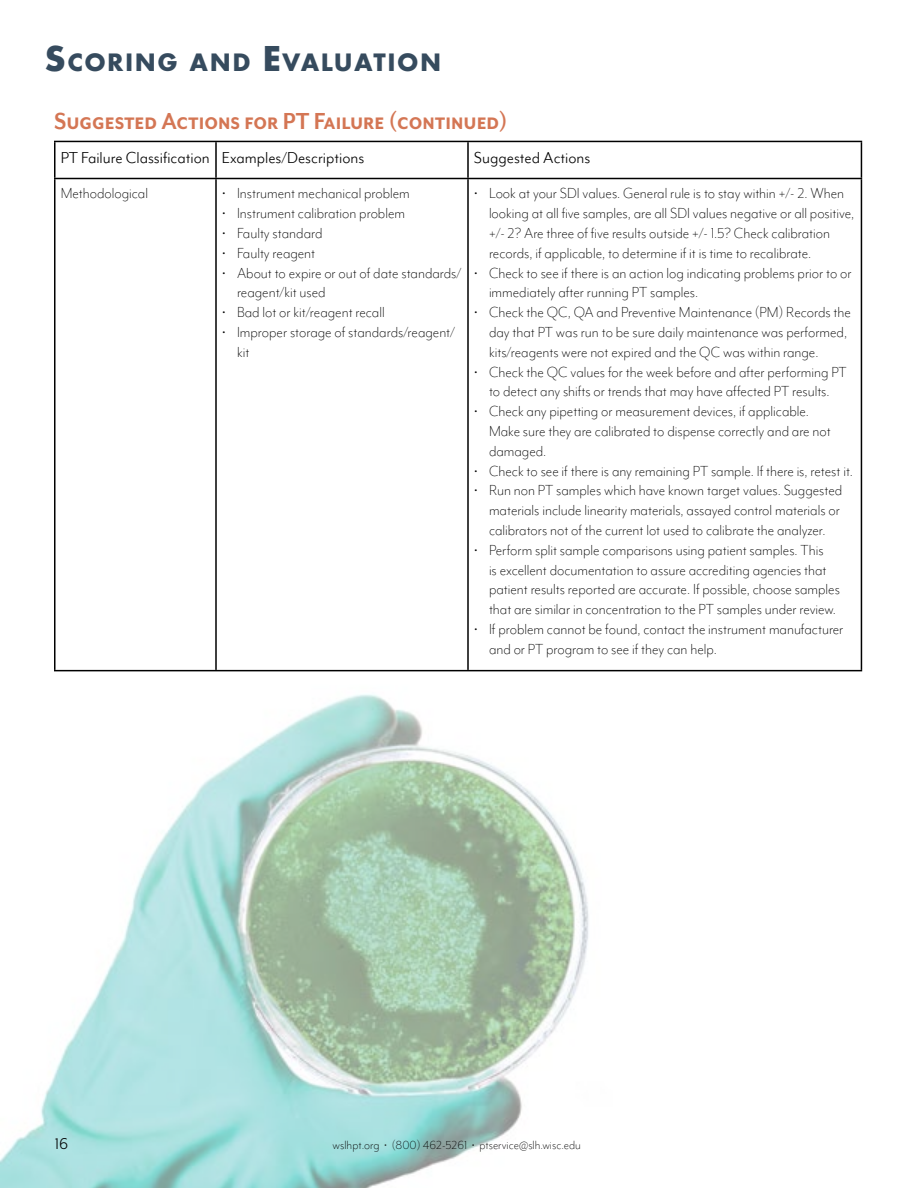
<style>
.page{position:relative;width:918px;height:1188px;background:#fff}
.page>*{position:absolute;margin:0;border:0;box-sizing:border-box;transform-origin:0 0}
.t1{font:700 26.25px "Mr Eaves Mod OT";color:#d47654;scale:.95 1}
.t2{font:700 26.25px "Futura PT";letter-spacing:.055em;color:#364b5e}
.t3{font:18px "Mr Eaves Mod OT";color:#000}
.t4{font:300 16.5px/19.8px "Mr Eaves Mod OT";color:#000}
.t5{font:300 13.5px "Mr Eaves Mod OT";color:#000}
.s1{font-size:37.5px}
</style>
<div class="page">
<img style="left:1px;top:669px;width:736px;height:519px">
<hr style="left:54px;top:141px;width:162px;height:1px;background:#000">
<hr style="left:54px;top:142px;width:2px;height:36px;background:#000">
<hr style="left:216px;top:141px;width:252px;height:1px;background:#000">
<hr style="left:215px;top:142px;width:2px;height:36px;background:#000">
<hr style="left:468px;top:141px;width:394px;height:1px;background:#000">
<hr style="left:467px;top:142px;width:2px;height:36px;background:#000">
<hr style="left:861px;top:142px;width:1px;height:36px;background:#000">
<hr style="left:54px;top:178px;width:162px;height:1px;background:#000">
<hr style="left:54px;top:179px;width:2px;height:491px;background:#000">
<hr style="left:216px;top:178px;width:252px;height:1px;background:#000">
<hr style="left:215px;top:179px;width:2px;height:491px;background:#000">
<hr style="left:468px;top:178px;width:394px;height:1px;background:#000">
<hr style="left:467px;top:179px;width:2px;height:491px;background:#000">
<hr style="left:861px;top:179px;width:1px;height:491px;background:#000">
<hr style="left:54px;top:670px;width:162px;height:1px;background:#000">
<hr style="left:216px;top:670px;width:252px;height:1px;background:#000">
<hr style="left:468px;top:670px;width:394px;height:1px;background:#000">
<h1 class="t2" style="left:44px;top:45px;width:398px"><span class="s1">S</span>CORING AND <span class="s1">E</span>VALUATION</h1>
<h1 class="t1" style="left:54px;top:106px;width:479px">Suggested Actions for PT Failure (continued)</h1>
<p class="t3" style="left:61px;top:147px;width:305px">PT Failure Classification Examples/Descriptions</p>
<p class="t3" style="left:474px;top:147px;width:118px">Suggested Actions</p>
<p class="t4" style="left:61px;top:183px;width:89px">Methodological</p>
<p class="t4" style="left:222px;top:183px;width:189px">• Instrument mechanical problem</p>
<p class="t4" style="left:222px;top:203px;width:185px">• Instrument calibration problem</p>
<p class="t4" style="left:222px;top:223px;width:102px">• Faulty standard</p>
<p class="t4" style="left:222px;top:243px;width:95px">• Faulty reagent</p>
<p class="t4" style="left:237px;top:263px;width:226px;text-indent:-15px">• About to expire or out of date standards/ reagent/kit used</p>
<p class="t4" style="left:222px;top:302px;width:164px">• Bad lot or kit/reagent recall</p>
<p class="t4" style="left:237px;top:322px;width:220px;text-indent:-15px">• Improper storage of standards/reagent/ kit</p>
<p class="t4" style="left:489px;top:183px;width:367px;text-indent:-15px">• Look at your SDI values. General rule is to stay within +/- 2. When looking at all five samples, are all SDI values negative or all positive, +/- 2? Are three of five results outside +/- 1.5? Check calibration records, if applicable, to determine if it is time to recalibrate.</p>
<p class="t4" style="left:489px;top:263px;width:364px;text-indent:-15px">• Check to see if there is an action log indicating problems prior to or immediately after running PT samples.</p>
<p class="t4" style="left:489px;top:302px;width:363px;text-indent:-15px">• Check the QC, QA and Preventive Maintenance (PM) Records the day that PT was run to be sure daily maintenance was performed, kits/reagents were not expired and the QC was within range.</p>
<p class="t4" style="left:474px;top:362px;width:374px;text-align:center">• Check the QC values for the week before and after performing PT to detect any shifts or trends that may have affected PT results.</p>
<p class="t4" style="left:489px;top:401px;width:343px;text-indent:-15px">• Check any pipetting or measurement devices, if applicable.<br>Make sure they are calibrated to dispense correctly and are not damaged.</p>
<p class="t4" style="left:474px;top:461px;width:381px">• Check to see if there is any remaining PT sample. If there is, retest it.</p>
<p class="t4" style="left:489px;top:480px;width:355px;text-indent:-15px">• Run non PT samples which have known target values. Suggested materials include linearity materials, assayed control materials or calibrators not of the current lot used to calibrate the analyzer.</p>
<p class="t4" style="left:489px;top:540px;width:352px;text-indent:-15px">• Perform split sample comparisons using patient samples. This<br>is excellent documentation to assure accrediting agencies that patient results reported are accurate. If possible, choose samples that are similar in concentration to the PT samples under review.</p>
<p class="t4" style="left:489px;top:619px;width:356px;text-indent:-15px">• If problem cannot be found, contact the instrument manufacturer and or PT program to see if they can help.</p>
<p class="t3" style="left:55px;top:1134px;width:15px">16</p>
<p class="t5" style="left:333px;top:1138px;width:250px">wslhpt.org • (800) 462-5261 • ptservice@slh.wisc.edu</p>
</div>
